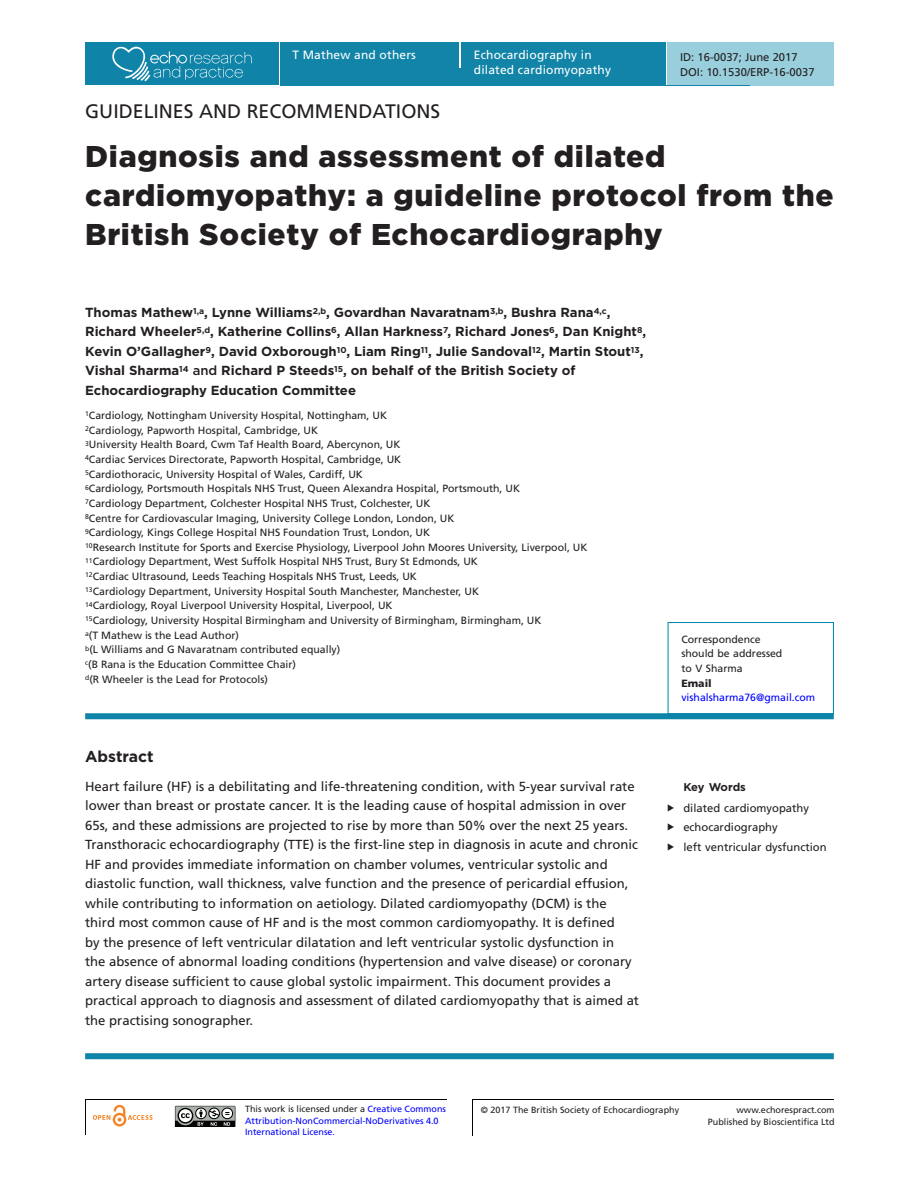
<style>
.page{position:relative;width:919px;height:1187px;background:#fff}
.page>*{position:absolute;margin:0;border:0;box-sizing:border-box;transform-origin:0 0}
.t1{font:900 30px/39px "Gotham";letter-spacing:.025em;color:#231f20}
.t2{font:19.5px "Frutiger LT Std";color:#231f20}
.t3{font:700 15.75px "Gotham";color:#231f20}
.t4{font:13.2px/19.5px "Frutiger LT Std";color:#231f20}
.t5{font:700 13.2px/19.5px "Gotham";color:#231f20}
.t6{font:12px/14.7px "Frutiger LT Std";letter-spacing:.015em;color:#fff}
.t7{font:11.25px/19.5px "Frutiger LT Std";color:#231f20}
.t8{font:700 11.25px "Gotham";letter-spacing:-.015em;color:#231f20}
.t9{font:10.5px/14.7px "Frutiger LT Std";color:#231f20}
.t10{font:10.5px "Frutiger LT Std";color:#00f}
.t11{font:900 10.5px "Frutiger LT Std";color:#231f20}
.t12{font:9px/11.2px "Frutiger LT Std";color:#00f}
.t13{font:9px/11.2px "Frutiger LT Std";color:#231f20;text-align:right}
.s1{font-weight:500}
.s2{color:#231f20}
</style>
<div class="page">
<div style="left:85px;top:43px;width:194px;height:42px;background:#0f83a8"></div>
<svg style="left:112px;top:46px;width:139px;height:36px"></svg>
<div style="left:280px;top:51px;width:553px;height:34px;background:#1184a8"></div>
<div style="left:280px;top:43px;width:179px;height:8px;background:#1184a8"></div>
<hr style="left:459px;top:43px;width:2px;height:25px;background:#fff">
<div style="left:461px;top:43px;width:205px;height:42px;background:#1184a8"></div>
<hr style="left:666px;top:43px;width:1px;height:42px;background:#fff">
<div style="left:667px;top:43px;width:83px;height:42px;background:#99cfdd"></div>
<div style="left:750px;top:68px;width:83px;height:17px;background:#99cfdd"></div>
<div style="left:750px;top:43px;width:83px;height:25px;background:#99cfdd"></div>
<hr style="left:85px;top:1099px;width:1px;height:36px;background:#040503">
<hr style="left:472px;top:1099px;width:1px;height:36px;background:#040503">
<hr style="left:85px;top:1098px;width:361px;height:1px;background:#040503">
<hr style="left:472px;top:1099px;width:361px;height:1px;background:#040503">
<svg style="left:93px;top:1104px;width:59px;height:22px"></svg>
<svg style="left:175px;top:1105px;width:60px;height:21px"></svg>
<div style="left:85px;top:713px;width:748px;height:6px;background:#0f84a9"></div>
<div style="left:85px;top:1053px;width:748px;height:6px;background:#0f84a9"></div>
<div style="left:667px;top:622px;width:166px;height:92px;border:1px solid #0083ac"></div>
<p class="t6" style="left:292px;top:48px;width:125px">T Mathew and others</p>
<p class="t6" style="left:474px;top:48px;width:139px">Echocardiography in dilated cardiomyopathy</p>
<p class="t7" style="left:680px;top:50px;width:136px;line-height:14.7px">ID: 16-0037; June 2017<br>DOI: 10.1530/ERP-16-0037</p>
<h2 class="t2" style="left:85px;top:100px;width:39px">Guideline</h2>
<h2 class="t2" style="left:184px;top:100px;width:30px">s and</h2>
<h2 class="t2" style="left:247px;top:100px;width:26px">Recommendation</h2>
<h2 class="t2" style="left:430px;top:100px;width:11px">s</h2>
<h1 class="t1" style="left:85px;top:136px;width:750px">Diagnosis and assessment of dilated cardiomyopathy: a guideline protocol from the<br>British Society of Echocardiography</h1>
<p class="t5" style="left:85px;top:302px;width:562px">Thomas Mathew<sup>1,a</sup>, Lynne Williams<sup>2,b</sup>, Govardhan Navaratnam<sup>3,b</sup>, Bushra Rana<sup>4,c</sup>, Richard Wheeler<sup>5,d</sup>, Katherine Collins<sup>6</sup>, Allan Harkness<sup>7</sup>, Richard Jones<sup>6</sup>, Dan Knight<sup>8</sup>, Kevin O’Gallagher<sup>9</sup>, David Oxborough<sup>10</sup>, Liam Ring<sup>11</sup>, Julie Sandoval<sup>12</sup>, Martin Stout<sup>13</sup>, Vishal Sharma<sup>14</sup> <span class="s1">and</span> Richard P Steeds<sup>15</sup>, on behalf of the British Society of Echocardiography Education Committee</p>
<p class="t9" style="left:85px;top:408px;width:503px"><sup>1</sup>Cardiology, Nottingham U niversity Hospital, Nottingham, U K<br><sup>2</sup>Cardiology, Papworth Hospital, Cambridge, U K<br><sup>3</sup>U niversity Health Board, Cwm Taf Health Board, Abercynon, U K<br><sup>4</sup>Cardiac Services Directorate, Papworth Hospital, Cambridge, U K<br><sup>5</sup>Cardiothoracic, U niversity Hospital of Wales, Cardiff, U K<br><sup>6</sup>Cardiology, Portsmouth Hospitals NHS Trust, Queen Alexandra Hospital, Portsmouth, U K<br><sup>7</sup>Cardiology Department, Colchester Hospital NHS Trust, Colchester, U K<br><sup>8</sup>Centre for Cardiovascular Imaging, U niversity College London, London, U K<br><sup>9</sup>Cardiology, Kings College Hospital NHS Foundation Trust, London, U K<br><sup>10</sup>Research Institute for Sports and Exercise Physiology, Liverpool John Moores U niversity, Liverpool, U K <sup>11</sup>Cardiology Department, West Suffolk Hospital NHS Trust, Bury St Edmonds, U K<br><sup>12</sup>Cardiac U ltrasound, Leeds Teaching Hospitals NHS Trust, Leeds, U K<br><sup>13</sup>Cardiology Department, U niversity Hospital South Manchester, Manchester, U K<br><sup>14</sup>Cardiology, Royal Liverpool U niversity Hospital, Liverpool, U K<br><sup>15</sup>Cardiology, U niversity Hospital Birmingham and U niversity of Birmingham, Birmingham, U K<br><sup>a</sup>(T Mathew is the Lead Author)<br><sup>b</sup>(L Williams and G Navaratnam contributed equally)<br><sup>c</sup>(B Rana is the Education Committee Chair)<br><sup>d</sup>(R Wheeler is the Lead for Protocols)</p>
<h3 class="t3" style="left:85px;top:746px;width:70px">Abstract</h3>
<p class="t4" style="left:85px;top:776px;width:555px">Heart failure (HF) is a debilitating and life-threatening condition, with 5-year survival rate lower than breast or prostate cancer. It is the leading cause of hospital admission in over 65s, and these admissions are projected to rise by more than 50% over the next 25 years.<br>Transthoracic echocardiography (TTE) is the first-line step in diagnosis in acute and chronic HF and provides immediate information on chamber volumes, ventricular systolic and diastolic function, wall thickness, valve function and the presence of pericardial effusion, while contributing to information on aetiology. Dilated cardiomyopathy (DCM) is the third most common cause of HF and is the most common cardiomyopathy. It is defined<br>by the presence of left ventricular dilatation and left ventricular systolic dysfunction in<br>the absence of abnormal loading conditions (hypertension and valve disease) or coronary artery disease sufficient to cause global systolic impairment. This document provides a practical approach to diagnosis and assessment of dilated cardiomyopathy that is aimed at the practising sonographer.</p>
<p class="t9" style="left:681px;top:631px;width:102px">Correspondence should be addressed to V Sharma</p>
<p class="t11" style="left:681px;top:676px;width:32px">Email</p>
<p class="t10" style="left:681px;top:691px;width:135px">vishalsharma76@gmail.com</p>
<p class="t8" style="left:683px;top:779px;width:64px">Key Words</p>
<p class="t7" style="left:683px;top:797px;width:145px">dilated cardiomyopathy echocardiography<br>left ventricular dysfunction</p>
<p class="t12" style="left:245px;top:1103px;width:202px"><span class="s2">This work is licensed under a</span> Creative Commons<br>Attribution-NonCommercial-NoDerivatives 4.0<br>International License.</p>
<p class="t13" style="left:481px;top:1104px;width:200px">© 2017 The British Society of Echocardiography</p>
<p class="t13" style="left:708px;top:1104px;width:128px">www.echorespract.com<br>Published by Bioscientifica Ltd</p>
</div>
